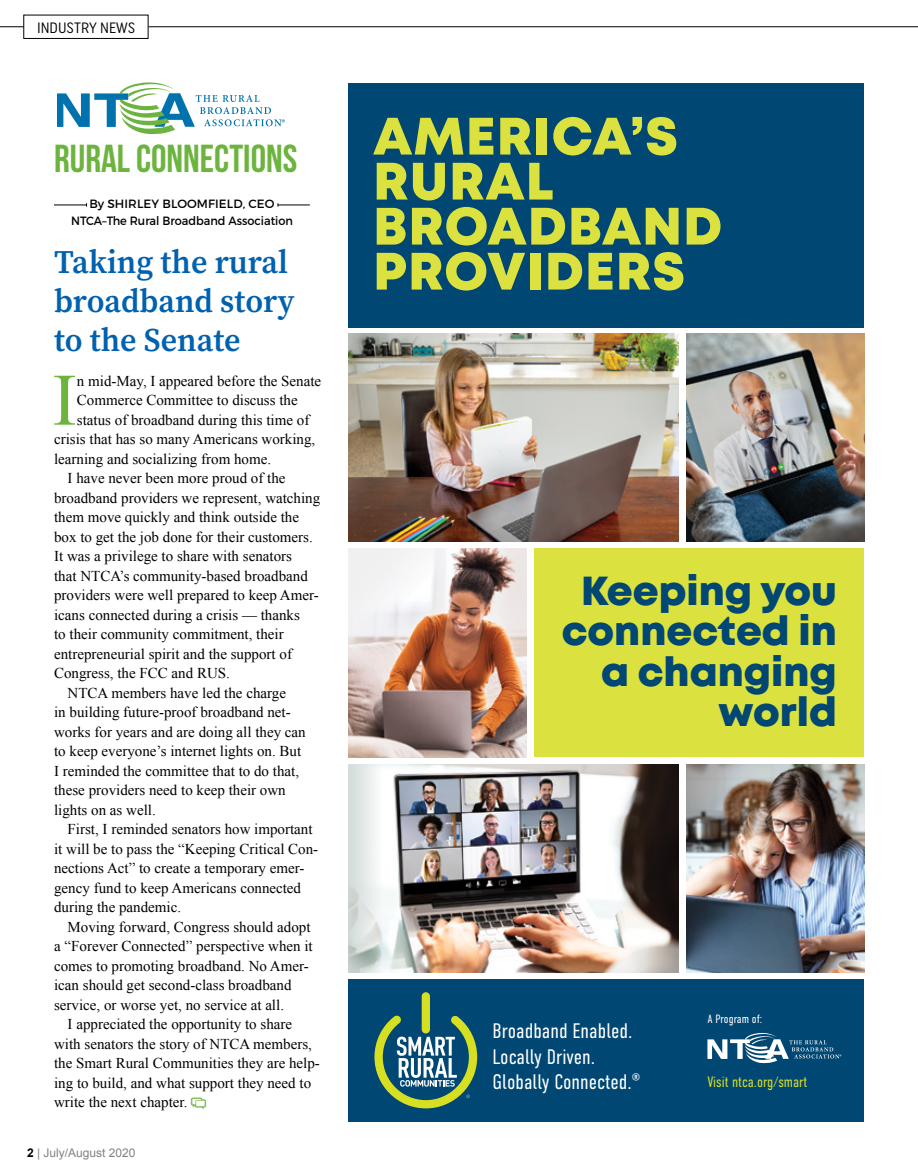
<style>
.page{position:relative;width:918px;height:1175px;background:#fff}
.page>*{position:absolute;margin:0;border:0;box-sizing:border-box;transform-origin:0 0}
.t1{font:73.95px "Times New Roman";color:#6db43f}
.t2{font:52.5px/45px "Mont Heavy DEMO";letter-spacing:.02em;color:#dbe13e}
.t3{font:40.5px/40.5px "Mont Heavy DEMO";color:#004773;text-align:right}
.t4{font:39px "Bebas Neue";color:#6db43f}
.t5{font:600 33px/39px "Source Serif Pro";color:#0061af}
.t6{font:300 21px/25.2px "DIN Condensed";color:#fff}
.t7{font:15px "Times New Roman";color:#000}
.t8{font:300 15px "DIN Condensed";color:#d7df23}
.t9{font:15px "Uniform Condensed";color:#000}
.t10{font:12px/16.5px "Montserrat";color:#000;text-align:center}
.t11{font:12px "Arial";color:#808285}
.t12{font:300 12px "DIN Condensed";color:#fff}
.s1{font-weight:700;color:#000}
</style>
<div class="page">
<div style="left:23px;top:15px;width:125px;height:24px;border:1px solid #000"></div>
<svg style="left:0;top:26px;width:24px;height:1px"></svg>
<hr style="left:148px;top:26px;width:770px;height:1px;background:#000">
<div style="left:349px;top:83px;width:515px;height:244px;background:#004773"></div>
<svg style="left:57px;top:82px;width:228px;height:52px"></svg>
<hr style="left:278px;top:204px;width:32px;height:1px;background:#000">
<hr style="left:54px;top:204px;width:33px;height:1px;background:#000">
<div style="left:349px;top:978px;width:515px;height:143px;background:#004773"></div>
<div style="left:535px;top:549px;width:329px;height:208px;background:#dbe13e"></div>
<img style="left:687px;top:333px;width:177px;height:209px">
<img style="left:349px;top:333px;width:329px;height:209px">
<img style="left:349px;top:549px;width:177px;height:208px">
<img style="left:687px;top:764px;width:177px;height:208px">
<img style="left:349px;top:764px;width:329px;height:208px">
<div style="left:422px;top:992px;width:8px;height:41px;background:#d7df23;border-radius:4px"></div>
<svg style="left:374px;top:1015px;width:103px;height:93px"></svg>
<svg style="left:707px;top:1033px;width:134px;height:30px"></svg>
<p class="t9" style="left:37px;top:18px;width:100px">INDUSTRY NEWS</p>
<h3 class="t4" style="left:54px;top:137px;width:245px">RURAL CONNECTIONS</h3>
<p class="t10" style="left:71px;top:196px;width:223px">By SHIRLEY BLOOMFIELD, CEO<br>NTCA–The Rural Broadband Association</p>
<h3 class="t5" style="left:54px;top:242px;width:242px">Taking the rural broadband story to the Senate</h3>
<h1 class="t1" style="left:52px;top:350px;width:26px">I</h1>
<p class="t7" style="left:77px;top:370px;width:246px">n mid-May, I appeared before the Senate</p>
<p class="t7" style="left:77px;top:390px;width:222px">Commerce Committee to discuss the</p>
<p class="t7" style="left:77px;top:409px;width:234px">status of broadband during this time of</p>
<p class="t7" style="left:54px;top:429px;width:263px">crisis that has so many Americans working,</p>
<p class="t7" style="left:54px;top:448px;width:219px">learning and socializing from home.</p>
<p class="t7" style="left:68px;top:468px;width:219px">I have never been more proud of the</p>
<p class="t7" style="left:54px;top:487px;width:268px">broadband providers we represent, watching</p>
<p class="t7" style="left:54px;top:507px;width:246px">them move quickly and think outside the</p>
<p class="t7" style="left:54px;top:526px;width:260px">box to get the job done for their customers.</p>
<p class="t7" style="left:54px;top:546px;width:239px">It was a privilege to share with senators</p>
<p class="t7" style="left:54px;top:565px;width:255px">that NTCA’s community-based broadband</p>
<p class="t7" style="left:54px;top:585px;width:266px">providers were well prepared to keep Amer-</p>
<p class="t7" style="left:54px;top:604px;width:247px">icans connected during a crisis — thanks</p>
<p class="t7" style="left:54px;top:624px;width:231px">to their community commitment, their</p>
<p class="t7" style="left:54px;top:643px;width:239px">entrepreneurial spirit and the support of</p>
<p class="t7" style="left:54px;top:663px;width:177px">Congress, the FCC and RUS.</p>
<p class="t7" style="left:68px;top:682px;width:220px">NTCA members have led the charge</p>
<p class="t7" style="left:54px;top:702px;width:238px">in building future-proof broadband net-</p>
<p class="t7" style="left:54px;top:721px;width:253px">works for years and are doing all they can</p>
<p class="t7" style="left:54px;top:741px;width:249px">to keep everyone’s internet lights on. But</p>
<p class="t7" style="left:54px;top:760px;width:246px">I reminded the committee that to do that,</p>
<p class="t7" style="left:54px;top:780px;width:233px">these providers need to keep their own</p>
<p class="t7" style="left:54px;top:799px;width:103px">lights on as well.</p>
<p class="t7" style="left:68px;top:819px;width:246px">First, I reminded senators how important</p>
<p class="t7" style="left:54px;top:838px;width:266px">it will be to pass the “Keeping Critical Con-</p>
<p class="t7" style="left:54px;top:858px;width:252px">nections Act” to create a temporary emer-</p>
<p class="t7" style="left:54px;top:877px;width:249px">gency fund to keep Americans connected</p>
<p class="t7" style="left:54px;top:897px;width:129px">during the pandemic.</p>
<p class="t7" style="left:68px;top:916px;width:244px">Moving forward, Congress should adopt</p>
<p class="t7" style="left:54px;top:936px;width:260px">a “Forever Connected” perspective when it</p>
<p class="t7" style="left:54px;top:955px;width:256px">comes to promoting broadband. No Amer-</p>
<p class="t7" style="left:54px;top:975px;width:239px">ican should get second-class broadband</p>
<p class="t7" style="left:54px;top:994px;width:231px">service, or worse yet, no service at all.</p>
<p class="t7" style="left:68px;top:1014px;width:226px">I appreciated the opportunity to share</p>
<p class="t7" style="left:54px;top:1033px;width:259px">with senators the story of NTCA members,</p>
<p class="t7" style="left:54px;top:1053px;width:267px">the Smart Rural Communities they are help-</p>
<p class="t7" style="left:54px;top:1072px;width:259px">ing to build, and what support they need to</p>
<p class="t7" style="left:54px;top:1092px;width:135px">write the next chapter.</p>
<p class="t11" style="left:27px;top:1144px;width:110px"><span class="s1">2</span> | July/August 2020</p>
<h2 class="t2" style="left:373px;top:116px;width:351px">AMERICA’S<br>RURAL<br>BROADBAND<br>PROVIDERS</h2>
<h3 class="t3" style="left:562px;top:572px;width:277px">Keeping you connected in a changing world</h3>
<h3 class="t6" style="left:493px;top:1018px;width:149px">Broadband Enabled.<br>Locally Driven.<br>Globally Connected.<sup>®</sup></h3>
<p class="t12" style="left:707px;top:1012px;width:56px">A Program of:</p>
<p class="t8" style="left:707px;top:1073px;width:102px">Visit ntca.org/smart</p>
</div>
